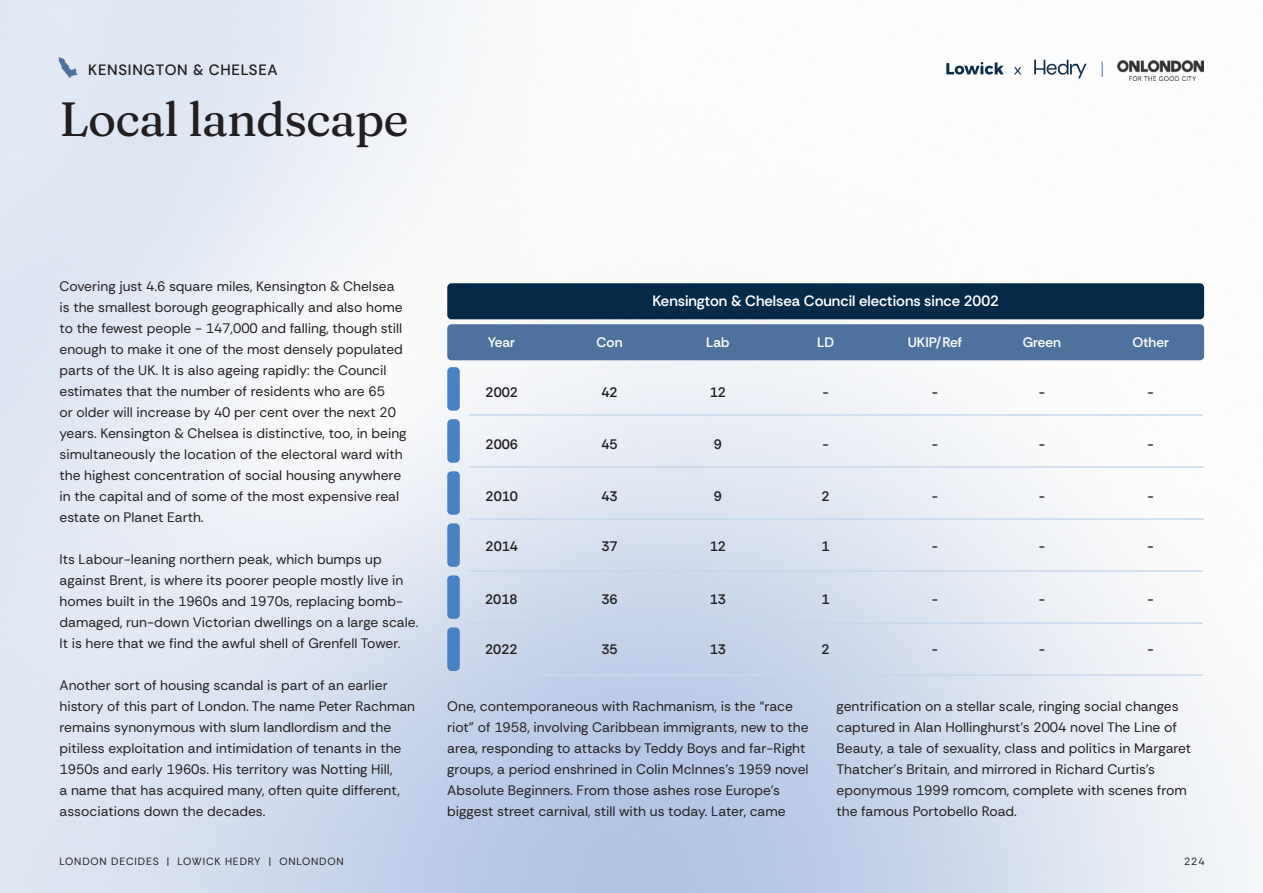
<style>
.page{position:relative;width:1263px;height:893px;background:#fff}
.page>*{position:absolute;margin:0;border:0;box-sizing:border-box;transform-origin:0 0}
.t1{font:900 48px "Fraunces 9 pt";letter-spacing:-.02em;color:#231f20}
.t2{font:600 15px "Rethink Sans";color:#fff}
.t3{font:500 15px "Rethink Sans";letter-spacing:.05em;color:#231f20}
.t4{font:13.8px/21px "Rethink Sans";color:#231f20}
.t5{font:600 13.8px "Rethink Sans";color:#231f20}
.t6{font:600 13.8px "Rethink Sans";color:#fff}
.t7{font:10.5px "Rethink Sans";letter-spacing:.08em;color:#231f20}
</style>
<div class="page">
<img style="left:0;top:0;width:1263px;height:893px">
<svg style="left:946px;top:62px;width:58px;height:13px"></svg>
<svg style="left:1034px;top:60px;width:52px;height:18px"></svg>
<svg style="left:1014px;top:67px;width:7px;height:8px"></svg>
<img style="left:1118px;top:61px;width:85px;height:20px">
<svg style="left:1102px;top:62px;width:1px;height:15px"></svg>
<div style="left:447px;top:324px;width:757px;height:36px;background:#4c729d;border-radius:4px"></div>
<div style="left:447px;top:575px;width:13px;height:44px;background:#4783c4;border-radius:4px"></div>
<div style="left:447px;top:523px;width:13px;height:44px;background:#4783c4;border-radius:4px"></div>
<div style="left:447px;top:471px;width:13px;height:44px;background:#4783c4;border-radius:4px"></div>
<div style="left:447px;top:419px;width:13px;height:44px;background:#4783c4;border-radius:4px"></div>
<div style="left:447px;top:367px;width:13px;height:44px;background:#4783c4;border-radius:4px"></div>
<div style="left:447px;top:627px;width:13px;height:44px;background:#4783c4;border-radius:4px"></div>
<hr style="left:469px;top:414px;width:734px;height:2px;background:#c7d8ec">
<hr style="left:469px;top:466px;width:735px;height:2px;background:#c7d8ec">
<hr style="left:469px;top:518px;width:735px;height:2px;background:#c7d8ec">
<hr style="left:469px;top:570px;width:734px;height:2px;background:#c7d8ec">
<hr style="left:469px;top:622px;width:734px;height:2px;background:#c7d8ec">
<hr style="left:469px;top:674px;width:734px;height:2px;background:#c7d8ec">
<div style="left:447px;top:283px;width:757px;height:36px;background:#052a49;border-radius:4px"></div>
<svg style="left:59px;top:57px;width:19px;height:21px"></svg>
<p class="t3" style="left:88px;top:60px;width:191px">KENSINGTON &amp; CHELSEA</p>
<h1 class="t1" style="left:60px;top:82px;width:351px">Local landscape</h1>
<p class="t4" style="left:60px;top:275px;width:348px">Covering just 4.6 square miles, Kensington &amp; Chelsea is the smallest borough geographically and also home to the fewest people - 147,000 and falling, though still enough to make it one of the most densely populated parts of the UK. It is also ageing rapidly: the Council estimates that the number of residents who are 65<br>or older will increase by 40 per cent over the next 20 years. Kensington &amp; Chelsea is distinctive, too, in being simultaneously the location of the electoral ward with the highest concentration of social housing anywhere in the capital and of some of the most expensive real estate on Planet Earth.</p>
<p class="t4" style="left:60px;top:548px;width:360px">Its Labour-leaning northern peak, which bumps up against Brent, is where its poorer people mostly live in homes built in the 1960s and 1970s, replacing bomb&shy;damaged, run-down Victorian dwellings on a large scale.<br>It is here that we find the awful shell of Grenfell Tower.</p>
<p class="t4" style="left:60px;top:674px;width:357px">Another sort of housing scandal is part of an earlier history of this part of London. The name Peter Rachman remains synonymous with slum landlordism and the pitiless exploitation and intimidation of tenants in the 1950s and early 1960s. His territory was Notting Hill,<br>a name that has acquired many, often quite different, associations down the decades.</p>
<p class="t2" style="left:652px;top:291px;width:348px">Kensington &amp; Chelsea Council elections since 2002</p>
<p class="t6" style="left:488px;top:334px;width:29px">Year</p>
<p class="t6" style="left:597px;top:334px;width:27px">Con</p>
<p class="t6" style="left:706px;top:334px;width:25px">Lab</p>
<p class="t6" style="left:817px;top:334px;width:19px">LD</p>
<p class="t6" style="left:908px;top:334px;width:56px">UKIP/Ref</p>
<p class="t6" style="left:1023px;top:334px;width:40px">Green</p>
<p class="t6" style="left:1132px;top:334px;width:38px">Other</p>
<p class="t5" style="left:486px;top:383px;width:34px">2002</p>
<p class="t5" style="left:601px;top:383px;width:18px">42</p>
<p class="t5" style="left:710px;top:383px;width:18px">12</p>
<p class="t5" style="left:822px;top:383px;width:8px">-</p>
<p class="t5" style="left:932px;top:383px;width:8px">-</p>
<p class="t5" style="left:1039px;top:383px;width:8px">-</p>
<p class="t5" style="left:1147px;top:383px;width:8px">-</p>
<p class="t5" style="left:486px;top:435px;width:34px">2006</p>
<p class="t5" style="left:601px;top:435px;width:18px">45</p>
<p class="t5" style="left:714px;top:435px;width:10px">9</p>
<p class="t5" style="left:822px;top:435px;width:8px">-</p>
<p class="t5" style="left:932px;top:435px;width:8px">-</p>
<p class="t5" style="left:1039px;top:435px;width:8px">-</p>
<p class="t5" style="left:1147px;top:435px;width:8px">-</p>
<p class="t5" style="left:486px;top:487px;width:34px">2010</p>
<p class="t5" style="left:601px;top:487px;width:18px">43</p>
<p class="t5" style="left:714px;top:487px;width:10px">9</p>
<p class="t5" style="left:822px;top:487px;width:10px">2</p>
<p class="t5" style="left:932px;top:487px;width:8px">-</p>
<p class="t5" style="left:1039px;top:487px;width:8px">-</p>
<p class="t5" style="left:1147px;top:487px;width:8px">-</p>
<p class="t5" style="left:486px;top:538px;width:34px">2014</p>
<p class="t5" style="left:601px;top:538px;width:18px">37</p>
<p class="t5" style="left:710px;top:538px;width:18px">12</p>
<p class="t5" style="left:822px;top:538px;width:10px">1</p>
<p class="t5" style="left:932px;top:538px;width:8px">-</p>
<p class="t5" style="left:1039px;top:538px;width:8px">-</p>
<p class="t5" style="left:1147px;top:538px;width:8px">-</p>
<p class="t5" style="left:485px;top:591px;width:34px">2018</p>
<p class="t5" style="left:601px;top:591px;width:18px">36</p>
<p class="t5" style="left:710px;top:591px;width:18px">13</p>
<p class="t5" style="left:822px;top:591px;width:10px">1</p>
<p class="t5" style="left:932px;top:591px;width:8px">-</p>
<p class="t5" style="left:1039px;top:591px;width:8px">-</p>
<p class="t5" style="left:1147px;top:591px;width:8px">-</p>
<p class="t5" style="left:485px;top:640px;width:34px">2022</p>
<p class="t5" style="left:601px;top:640px;width:18px">35</p>
<p class="t5" style="left:710px;top:640px;width:18px">13</p>
<p class="t5" style="left:822px;top:640px;width:10px">2</p>
<p class="t5" style="left:932px;top:640px;width:8px">-</p>
<p class="t5" style="left:1039px;top:640px;width:8px">-</p>
<p class="t5" style="left:1147px;top:640px;width:8px">-</p>
<p class="t4" style="left:447px;top:695px;width:363px">One, contemporaneous with Rachmanism, is the “race riot” of 1958, involving Caribbean immigrants, new to the area, responding to attacks by Teddy Boys and far-Right groups, a period enshrined in Colin McInnes’s 1959 novel Absolute Beginners. From those ashes rose Europe’s biggest street carnival, still with us today. Later, came</p>
<p class="t4" style="left:836px;top:695px;width:356px">gentrification on a stellar scale, ringing social changes captured in Alan Hollinghurst’s 2004 novel The Line of Beauty, a tale of sexuality, class and politics in Margaret Thatcher’s Britain, and mirrored in Richard Curtis’s eponymous 1999 romcom, complete with scenes from the famous Portobello Road.</p>
<p class="t7" style="left:60px;top:855px;width:286px">LONDON DECIDES | LOWICK HEDRY | ONLONDON</p>
<p class="t7" style="left:1184px;top:855px;width:22px">224</p>
</div>
